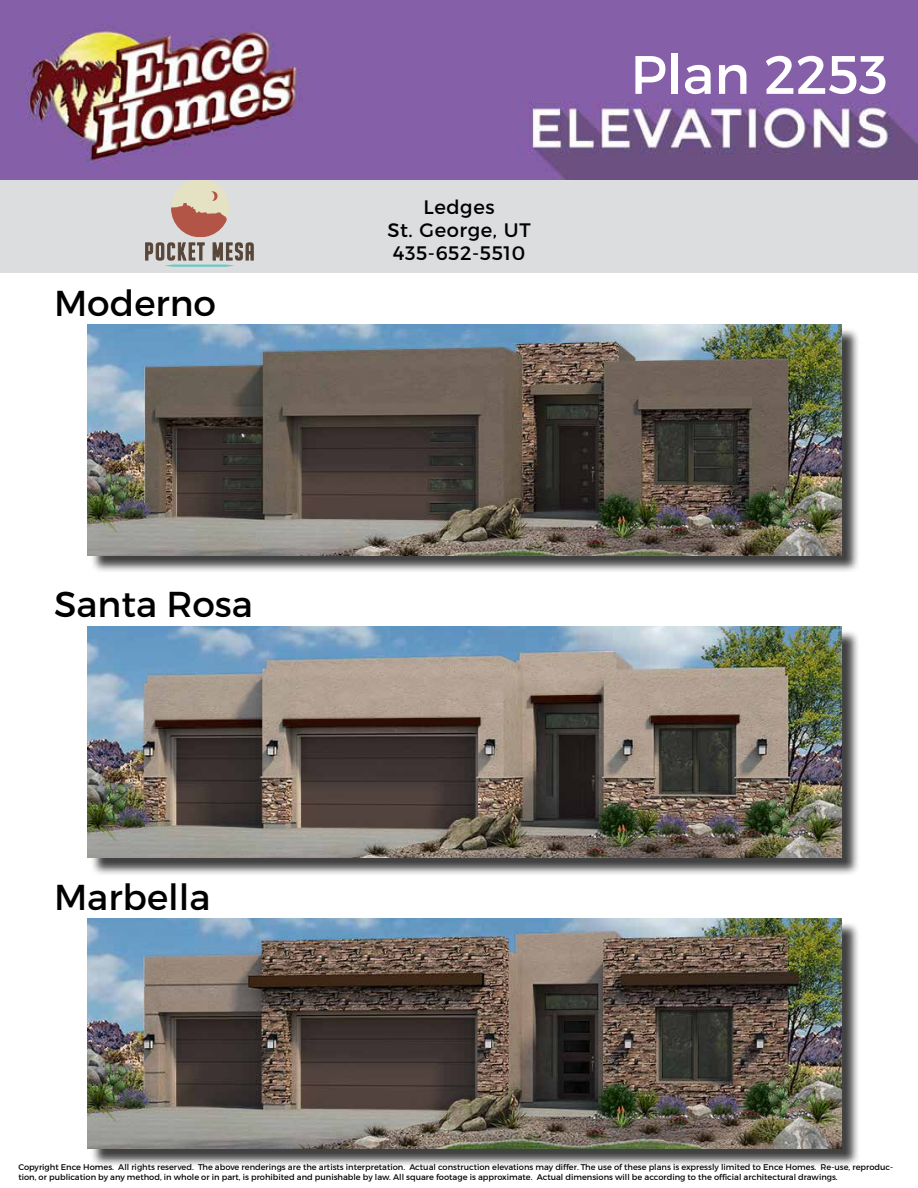
<style>
.page{position:relative;width:918px;height:1188px;background:#fff}
.page>*{position:absolute;margin:0;border:0;box-sizing:border-box;transform-origin:0 0}
.t1{font:54px "Montserrat";color:#fff}
.t2{font:36px "Montserrat";color:#000}
.t3{font:19.5px/23.4px "Montserrat";letter-spacing:.03em;color:#000;text-align:center}
.t4{font:8.25px/9.9px "Montserrat";color:#000}
</style>
<div class="page">
<div style="left:0;top:179px;width:918px;height:93px;background:#dcddde"></div>
<div style="left:171px;top:179px;width:58px;height:58px;background:#e5e1c3;border-radius:50%"></div>
<svg style="left:171px;top:190px;width:58px;height:47px"></svg>
<svg style="left:145px;top:243px;width:109px;height:24px"></svg>
<img style="left:0;top:0;width:918px;height:180px">
<div style="left:90px;top:327px;width:770px;height:247px;background:#000;opacity:.75"></div>
<img style="left:87px;top:325px;width:755px;height:230px">
<div style="left:90px;top:629px;width:770px;height:247px;background:#000;opacity:.75"></div>
<img style="left:87px;top:627px;width:755px;height:230px">
<div style="left:90px;top:921px;width:770px;height:247px;background:#000;opacity:.75"></div>
<img style="left:87px;top:919px;width:755px;height:230px">
<h2 class="t2" style="left:54px;top:281px;width:164px">Moderno</h2>
<h2 class="t2" style="left:54px;top:582px;width:200px">Santa Rosa</h2>
<h2 class="t2" style="left:54px;top:875px;width:158px">Marbella</h2>
<h3 class="t3" style="left:387px;top:195px;width:145px">Ledges<br>St. George, UT<br>435-652-5510</h3>
<h1 class="t1" style="left:630px;top:42px;width:259px">Plan 2253</h1>
<p class="t4" style="left:18px;top:1163px;width:876px">Copyright Ence Homes. All rights reserved. The above renderings are the artists interpretation. Actual construction elevations may differ. The use of these plans is expressly limited to Ence Homes. Re-use, reproduc&shy;tion, or publication by any method, in whole or in part, is prohibited and punishable by law. All square footage is approximate. Actual dimensions will be according to the official architectural drawings.</p>
</div>
